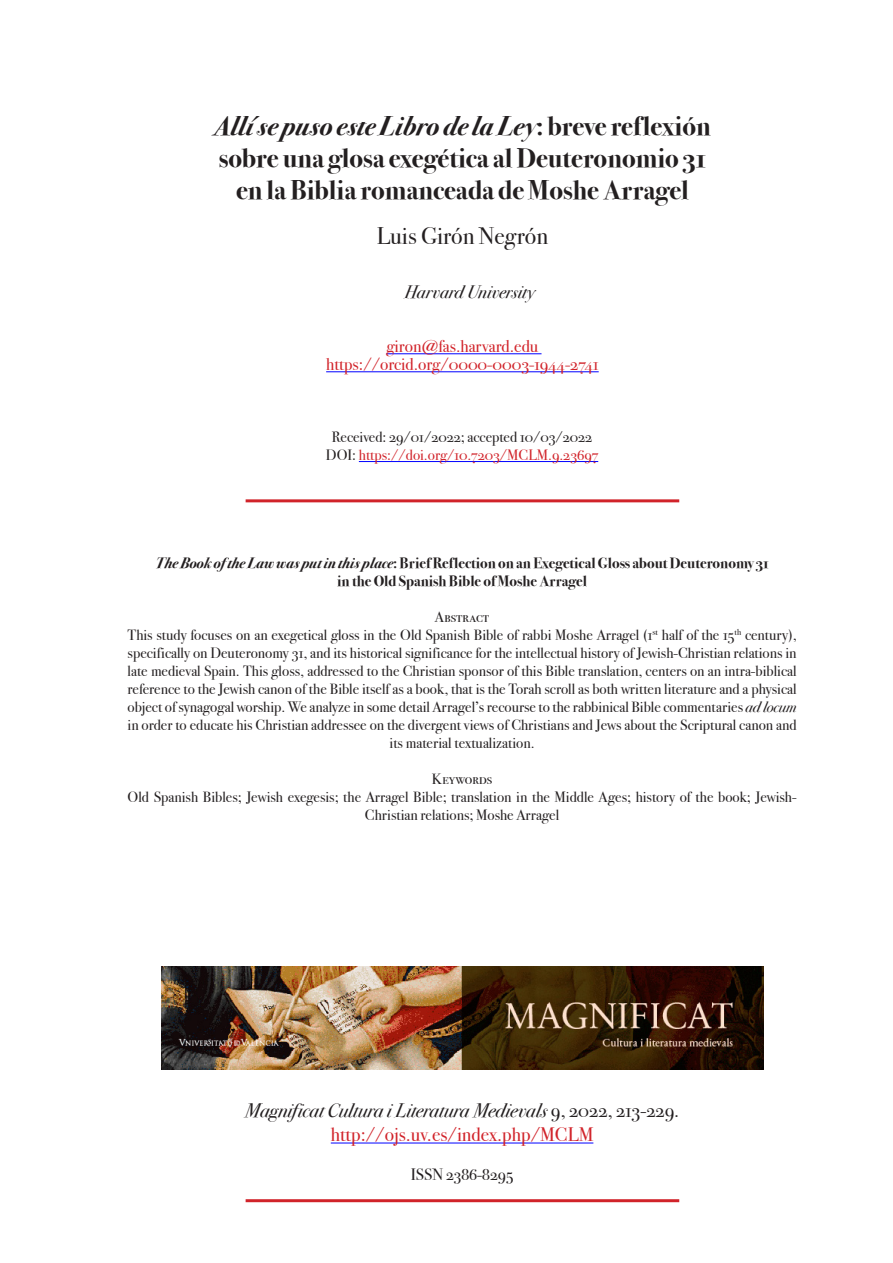
<style>
.page{position:relative;width:893px;height:1263px;background:#fff}
.page>*{position:absolute;margin:0;border:0;box-sizing:border-box;transform-origin:0 0}
.Títol_article{font:27px "Bodoni Svty Two OSITCTT Bold";color:#231f20}
.Títol_article-2{font:27px "Bodoni Svty Two OSITCTT Bold It";color:#231f20}
.Nom_autor{font:24px "Bodoni Svty Two OSITCTT Book";color:#231f20}
.t1{font:19.5px "Bodoni Svty Two OSITCTT Book It";color:#231f20}
.t2{font:19.5px "Bodoni Svty Two OSITCTT Book";color:#d1232a}
.Nom_institució{font:18px "Bodoni Svty Two OSITCTT Book It";color:#231f20}
.Mail_i_Orcid_autor{font:17.25px "Bodoni Svty Two OSITCTT Book";color:#d1232a}
.t3{font:16.5px "Bodoni Svty Two OSITCTT Book";color:#231f20}
.Párrafo_A___KW{font:15px/18px "Bodoni Svty Two OSITCTT Book";color:#231f20;text-align:center}
.Párrafo_A___KW-2{font:15px "Bodoni Svty Two OSITCTT Bold";color:#231f20}
.Rebut_Acceptat{font:15px "Bodoni Svty Two OSITCTT Book";color:#d1232a}
.Rebut_Acceptat-2{font:15px "Bodoni Svty Two OSITCTT Book";color:#231f20}
.Párrafo_A___KW-3{font:15px "Bodoni Svty Two SCITCTT Book";color:#231f20}
.s1{font-family:"Bodoni Svty Two OSITCTT Bold"}
.s2{color:#231f20}
.s3{font-family:"Bodoni Svty Two OSITCTT Bold It"}
.s4{font-family:"Bodoni Svty Two OSITCTT Book It"}
.s5{font-family:"Bodoni Svty Two OSITCTT Book"}
</style>
<div class="page">
<hr style="left:246px;top:1199px;width:433px;height:3px;background:#d1232a">
<img style="left:161px;top:966px;width:602px;height:103px">
<hr style="left:246px;top:499px;width:433px;height:3px;background:#d1232a">
<hr style="left:331px;top:1142px;width:262px;height:1px;background:#00f">
<hr style="left:359px;top:461px;width:239px;height:1px;background:#00f">
<hr style="left:387px;top:353px;width:154px;height:1px;background:#00f">
<hr style="left:326px;top:371px;width:273px;height:1px;background:#00f">
<p class="Títol_article-2" style="left:214px;top:108px;width:498px">Allí se puso este Libro de la Ley<span class="s1">: breve reflexión</span></p>
<p class="Títol_article" style="left:219px;top:142px;width:489px">sobre una glosa exegética al Deuteronomio 31</p>
<p class="Títol_article" style="left:236px;top:175px;width:454px">en la Biblia romanceada de Moshe Arragel</p>
<p class="Nom_autor" style="left:377px;top:221px;width:173px">Luis Girón Negrón</p>
<p class="Nom_institució" style="left:404px;top:281px;width:132px">Harvard University</p>
<p class="Mail_i_Orcid_autor" style="left:387px;top:336px;width:153px">giron@fas.harvard.edu</p>
<p class="Mail_i_Orcid_autor" style="left:326px;top:354px;width:274px">https://orcid.org/0000-0003-1944-2741</p>
<p class="Rebut_Acceptat-2" style="left:332px;top:428px;width:262px">Received: 29/01/2022; accepted 10/03/2022</p>
<p class="Rebut_Acceptat" style="left:326px;top:446px;width:274px"><span class="s2">DOI:</span> https://doi.org/10.7203/MCLM.9.23697</p>
<p class="Párrafo_A___KW-2" style="left:155px;top:554px;width:615px"><span class="s3">The Book ofthe Law was put in this place</span>: Brief Reflection on an Exegetical Gloss about Deuteronomy 31</p>
<p class="Párrafo_A___KW-2" style="left:337px;top:572px;width:251px">in the Old Spanish Bible of Moshe Arragel</p>
<p class="Párrafo_A___KW-3" style="left:435px;top:608px;width:56px">Abstract</p>
<p class="Párrafo_A___KW" style="left:128px;top:626px;width:671px">This study focuses on an exegetical gloss in the Old Spanish Bible of rabbi Moshe Arragel (1<sup>st</sup> half of the 15<sup>th</sup> century), specifically on Deuteronomy 31, and its historical significance for the intellectual history of Jewish-Christian relations in late medieval Spain. This gloss, addressed to the Christian sponsor of this Bible translation, centers on an intra-biblical reference to the Jewish canon of the Bible itself as a book, that is the Torah scroll as both written literature and a physical object of synagogal worship. We analyze in some detail Arragel’s recourse to the rabbinical Bible commentaries <span class="s4">ad locum </span>in order to educate his Christian addressee on the divergent views of Christians and Jews about the Scriptural canon and its material textualization.</p>
<p class="Párrafo_A___KW-3" style="left:432px;top:770px;width:62px">Keywords</p>
<p class="Párrafo_A___KW" style="left:128px;top:788px;width:671px">Old Spanish Bibles; Jewish exegesis; the Arragel Bible; translation in the Middle Ages; history of the book; Jewish-<br>Christian relations; Moshe Arragel</p>
<p class="t1" style="left:245px;top:1099px;width:436px">Magnificat Cultura i Literatura Medievals <span class="s5">9, 2022, 213-229.</span></p>
<p class="t2" style="left:331px;top:1122px;width:264px">http://ojs.uv.es/index.php/MCLM</p>
<p class="t3" style="left:411px;top:1164px;width:104px">ISSN 2386-8295</p>
</div>
